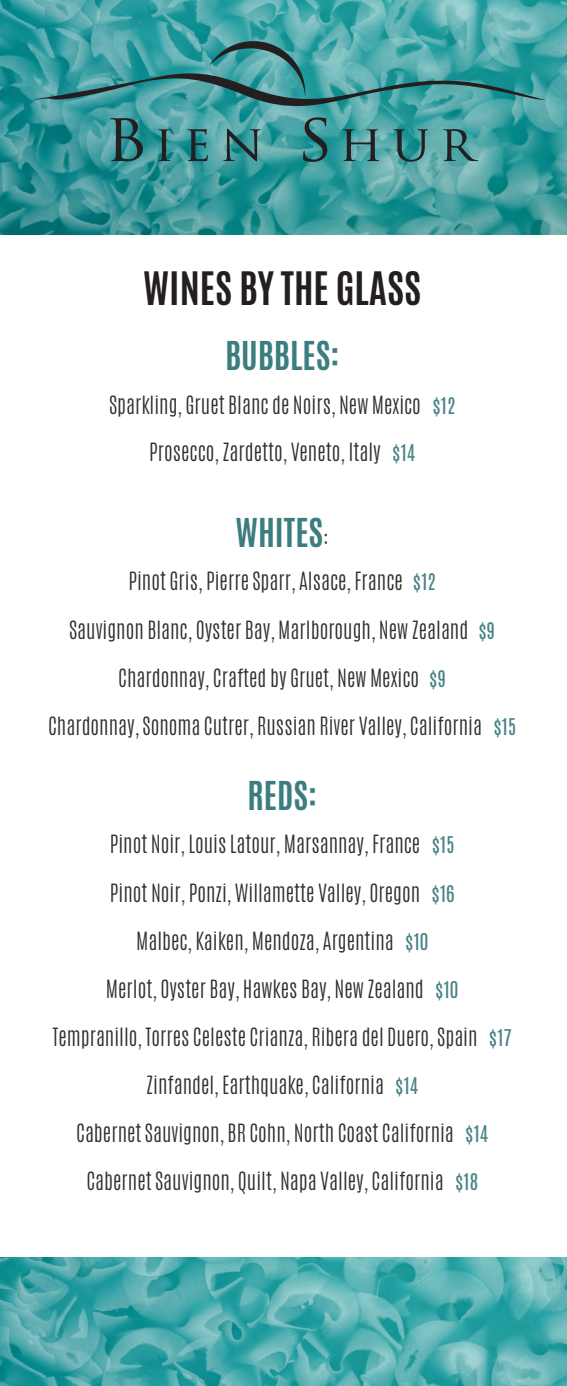
<style>
.page{position:relative;width:567px;height:1386px;background:#fff}
.page>*{position:absolute;margin:0;border:0;box-sizing:border-box;transform-origin:0 0}
.t1{font:700 38.5px "Antonio";color:#231f20}
.t2{font:700 33.25px "Antonio";color:#3c7d7f}
.t3{font:300 21px "Antonio";color:#312f30}
.s1{font-weight:400;font-size:19.25px;color:#488386}
.s2{font-weight:300;font-size:21px;color:#312f30}
</style>
<div class="page">
<img style="left:0;top:0;width:567px;height:234px">
<img style="left:0;top:1257px;width:567px;height:129px">
<svg style="left:34px;top:41px;width:513px;height:121px"></svg>
<h1 class="t1" style="left:143px;top:259px;width:280px">WINES BY THE GLASS</h1>
<h2 class="t2" style="left:225px;top:331px;width:116px">BUBBLES:</h2>
<p class="t3" style="left:109px;top:390px;width:348px">Sparkling, Gruet Blanc de Noirs, New Mexico <span class="s1">$12</span></p>
<p class="t3" style="left:149px;top:437px;width:267px">Prosecco, Zardetto, Veneto, Italy <span class="s1">$14</span></p>
<h2 class="t2" style="left:236px;top:507px;width:95px">WHITES<span class="s2">:</span></h2>
<p class="t3" style="left:128px;top:566px;width:309px">Pinot Gris, Pierre Sparr, Alsace, France <span class="s1">$12</span></p>
<p class="t3" style="left:69px;top:615px;width:428px">Sauvignon Blanc, Oyster Bay, Marlborough, New Zealand <span class="s1">$9</span></p>
<p class="t3" style="left:118px;top:663px;width:329px">Chardonnay, Crafted by Gruet, New Mexico <span class="s1">$9</span></p>
<p class="t3" style="left:48px;top:711px;width:470px">Chardonnay, Sonoma Cutrer, Russian River Valley, California <span class="s1">$15</span></p>
<h2 class="t2" style="left:247px;top:770px;width:71px">REDS:</h2>
<p class="t3" style="left:110px;top:829px;width:346px">Pinot Noir, Louis Latour, Marsannay, France <span class="s1">$15</span></p>
<p class="t3" style="left:110px;top:878px;width:346px">Pinot Noir, Ponzi, Willamette Valley, Oregon <span class="s1">$16</span></p>
<p class="t3" style="left:136px;top:926px;width:294px">Malbec, Kaiken, Mendoza, Argentina <span class="s1">$10</span></p>
<p class="t3" style="left:106px;top:974px;width:354px">Merlot, Oyster Bay, Hawkes Bay, New Zealand <span class="s1">$10</span></p>
<p class="t3" style="left:52px;top:1022px;width:461px">Tempranillo, Torres Celeste Crianza, Ribera del Duero, Spain <span class="s1">$17</span></p>
<p class="t3" style="left:146px;top:1070px;width:274px">Zinfandel, Earthquake, California <span class="s1">$14</span></p>
<p class="t3" style="left:76px;top:1118px;width:414px">Cabernet Sauvignon, BR Cohn, North Coast California <span class="s1">$14</span></p>
<p class="t3" style="left:86px;top:1166px;width:393px">Cabernet Sauvignon, Quilt, Napa Valley, California <span class="s1">$18</span></p>
</div>
